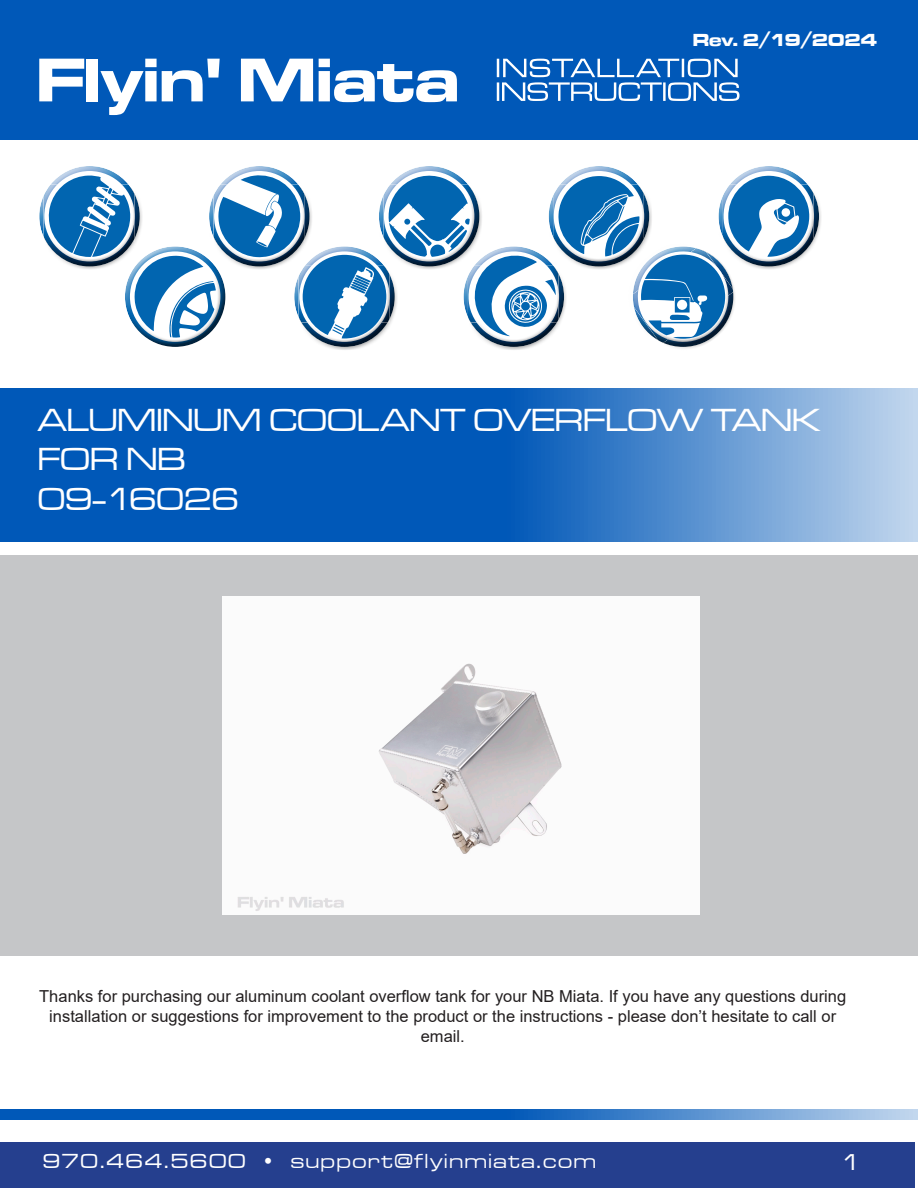
<style>
.page{position:relative;width:918px;height:1188px;background:#fff}
.page>*{position:absolute;margin:0;border:0;box-sizing:border-box;transform-origin:0 0}
.t1{font:33px/39.6px "Microgramma D Medi Exte";color:#fff}
.t2{font:23.55px "Microgramma D Medi Exte";color:#fff}
.t3{font:21px "Microgramma D Medi Exte";letter-spacing:.08em;color:#fff}
.t4{font:18px "Microgramma D Bold Exte";letter-spacing:-.005em;color:#fff}
.t5{font:16.5px/19.8px "Arial";color:#231f20;text-align:center}
</style>
<div class="page">
<div style="left:0;top:555px;width:918px;height:401px;background:#c5c6c8"></div>
<img style="left:222px;top:596px;width:478px;height:319px">
<div style="left:0;top:1143px;width:915px;height:45px;background:#253f8e"></div>
<div style="left:0;top:0;width:918px;height:140px;background:#0058b8"></div>
<svg style="left:497px;top:59px;width:243px;height:42px"></svg>
<svg style="left:0;top:388px;width:918px;height:154px;background:#2b74c3"></svg>
<svg style="left:0;top:1109px;width:918px;height:10px;background:#2b74c3"></svg>
<svg style="left:39px;top:59px;width:45px;height:42px"></svg>
<div style="left:87px;top:59px;width:11px;height:42px;background:#fff"></div>
<svg style="left:100px;top:59px;width:120px;height:56px"></svg>
<svg style="left:241px;top:59px;width:72px;height:42px"></svg>
<svg style="left:319px;top:59px;width:138px;height:43px"></svg>
<div style="left:718px;top:181px;width:111px;height:94px;background:#231f20;opacity:.75"></div>
<div style="left:39px;top:181px;width:111px;height:96px;background:#231f20;opacity:.75"></div>
<svg style="left:46px;top:173px;width:763px;height:175px"></svg>
<div style="left:285px;top:236px;width:109px;height:89px;background:#fff;opacity:.75"></div>
<div style="left:294px;top:262px;width:111px;height:94px;background:#231f20;opacity:.75"></div>
<p class="t4" style="left:693px;top:28px;width:185px">Rev. 2/19/2024</p>
<p class="t1" style="left:38px;top:399px;width:784px">ALUMINUM COOLANT OVERFLOW TANK<br>FOR NB</p>
<p class="t1" style="left:38px;top:478px;width:203px">09-16026</p>
<p class="t5" style="left:39px;top:986px;width:809px">Thanks for purchasing our aluminum coolant overflow tank for your NB Miata. If you have any questions during installation or suggestions for improvement to the product or the instructions - please don’t hesitate to call or email.</p>
<p class="t3" style="left:43px;top:1148px;width:555px">970.464.5600 • support@flyinmiata.com</p>
<p class="t2" style="left:841px;top:1147px;width:21px">1</p>
</div>
